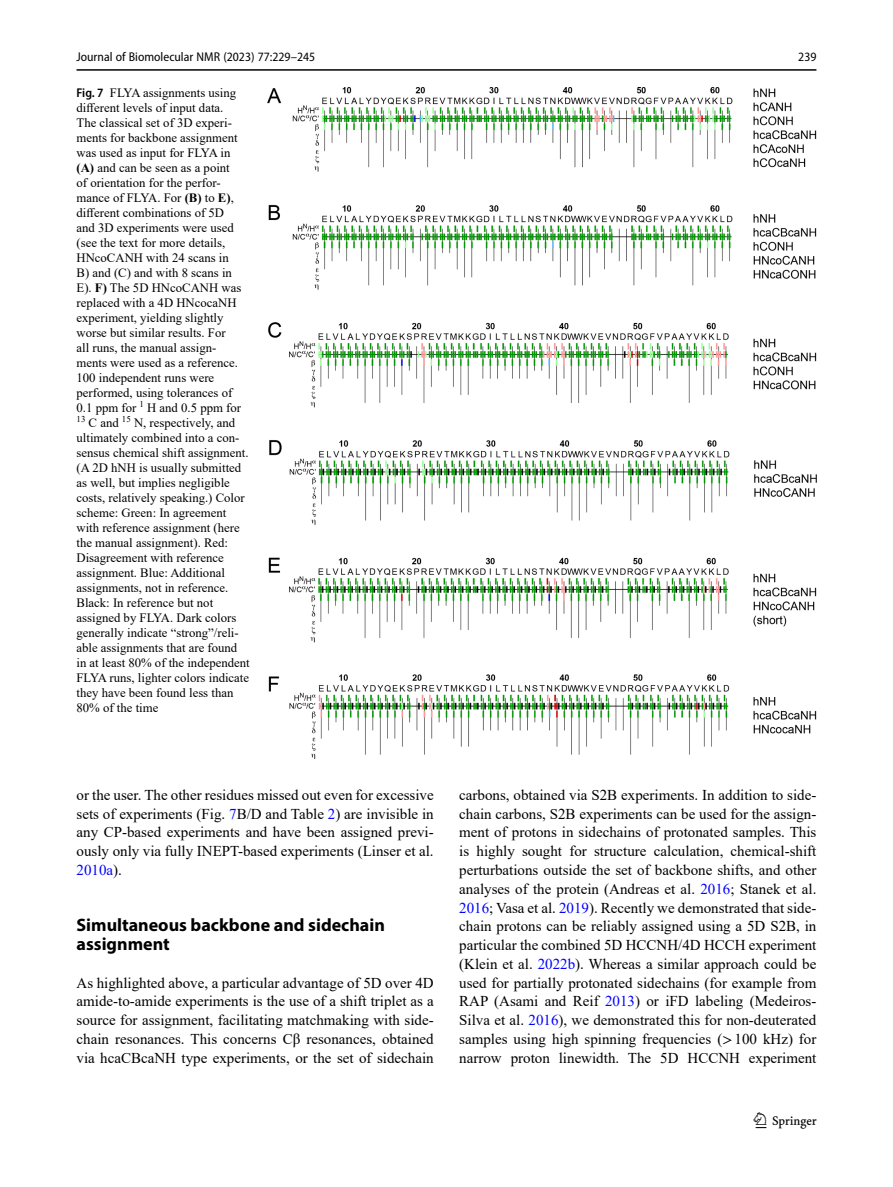
<style>
.page{position:relative;width:893px;height:1187px;background:#fff}
.page>*{position:absolute;margin:0;border:0;box-sizing:border-box;transform-origin:0 0}
.t1{font:22.5px "Springnew";color:#000}
.Head_1{font:700 18px/18.8px "Myriad Pro";color:#000}
.Body_Text{font:15px/18.8px "Times New Roman";color:#000;text-align:justify}
.Body_Text_Indent{font:15px/18.8px "Times New Roman";color:#000;text-align:justify}
.Figure_Caption_Side{font:12.75px/15px "Times New Roman";color:#000}
.t2{font:semi-condensed 12.75px "Myriad Pro";color:#000}
.s1{font-family:"Myriad Pro";font-weight:600;font-stretch:semi-condensed}
.s2{font-weight:700}
.s3{color:#00f}
.s4{font-family:"STIX"}
</style>
<div class="page">
<hr style="left:77px;top:69px;width:739px;height:2px;background:#000">
<img style="left:268px;top:87px;width:548px;height:671px">
<p class="t2" style="left:77px;top:49px;width:240px">Journal of Biomolecular NMR (2023) 77:229–245</p>
<p class="Figure_Caption_Side" style="left:77px;top:84px;width:175px"><span class="s1">Fig. 7</span> FLYA assignments using different levels of input data.<br>The classical set of 3D experi&shy;ments for backbone assignment was used as input for FLYA in <span class="s2">(A)</span> and can be seen as a point<br>of orientation for the perfor&shy;mance of FLYA. For <span class="s2">(B)</span> to <span class="s2">E)</span>, different combinations of 5D<br>and 3D experiments were used (see the text for more details,<br>HNcoCANH with 24 scans in<br>B) and (C) and with 8 scans in<br>E). <span class="s2">F)</span> The 5D HNcoCANH was replaced with a 4D HNcocaNH experiment, yielding slightly worse but similar results. For<br>all runs, the manual assign&shy;ments were used as a reference.<br>100 independent runs were performed, using tolerances of<br>0.1 ppm for <sup>1</sup> H and 0.5 ppm for<br><sup>13</sup> C and <sup>15</sup> N, respectively, and ultimately combined into a con&shy;sensus chemical shift assignment. (A 2D hNH is usually submitted as well, but implies negligible costs, relatively speaking.) Color scheme: Green: In agreement with reference assignment (here the manual assignment). Red:<br>Disagreement with reference assignment. Blue: Additional assignments, not in reference.<br>Black: In reference but not assigned by FLYA. Dark colors generally indicate “strong”/reli&shy;able assignments that are found in at least 80% of the independent<br>FLYA runs, lighter colors indicate they have been found less than<br>80% of the time</p>
<p class="t2" style="left:798px;top:49px;width:20px">239</p>
<p class="Body_Text_Indent" style="left:77px;top:785px;width:359px">or the user. The other residues missed out even for excessive sets of experiments (Fig. <span class="s3">7</span>B/D and Table <span class="s3">2</span>) are invisible in any CP-based experiments and have been assigned previ&shy;ously only via fully INEPT-based experiments (Linser et al.<br><span class="s3">2010a</span>).</p>
<p class="Head_1" style="left:77px;top:915px;width:310px">Simultaneous backbone and sidechain assignment</p>
<p class="Body_Text" style="left:77px;top:972px;width:359px">As highlighted above, a particular advantage of 5D over 4D amide-to-amide experiments is the use of a shift triplet as a source for assignment, facilitating matchmaking with side&shy;chain resonances. This concerns Cβ resonances, obtained via hcaCBcaNH type experiments, or the set of sidechain</p>
<p class="Body_Text" style="left:459px;top:785px;width:359px">carbons, obtained via S2B experiments. In addition to side&shy;chain carbons, S2B experiments can be used for the assign&shy;ment of protons in sidechains of protonated samples. This is highly sought for structure calculation, chemical-shift perturbations outside the set of backbone shifts, and other analyses of the protein (Andreas et al. <span class="s3">2016</span>; Stanek et al.<br><span class="s3">2016</span>; Vasa et al. <span class="s3">2019</span>). Recently we demonstrated that side&shy;chain protons can be reliably assigned using a 5D S2B, in particular the combined 5D HCCNH/4D HCCH experiment (Klein et al. <span class="s3">2022b</span>). Whereas a similar approach could be used for partially protonated sidechains (for example from RAP (Asami and Reif <span class="s3">2013</span>) or iFD labeling (Medeiros-Silva et al. <span class="s3">2016</span>), we demonstrated this for non-deuterated samples using high spinning frequencies (<span class="s4">&gt;</span>100 kHz) for narrow proton linewidth. The 5D HCCNH experiment</p>
<h1 class="t1" style="left:756px;top:1107px;width:63px">1 3</h1>
</div>
